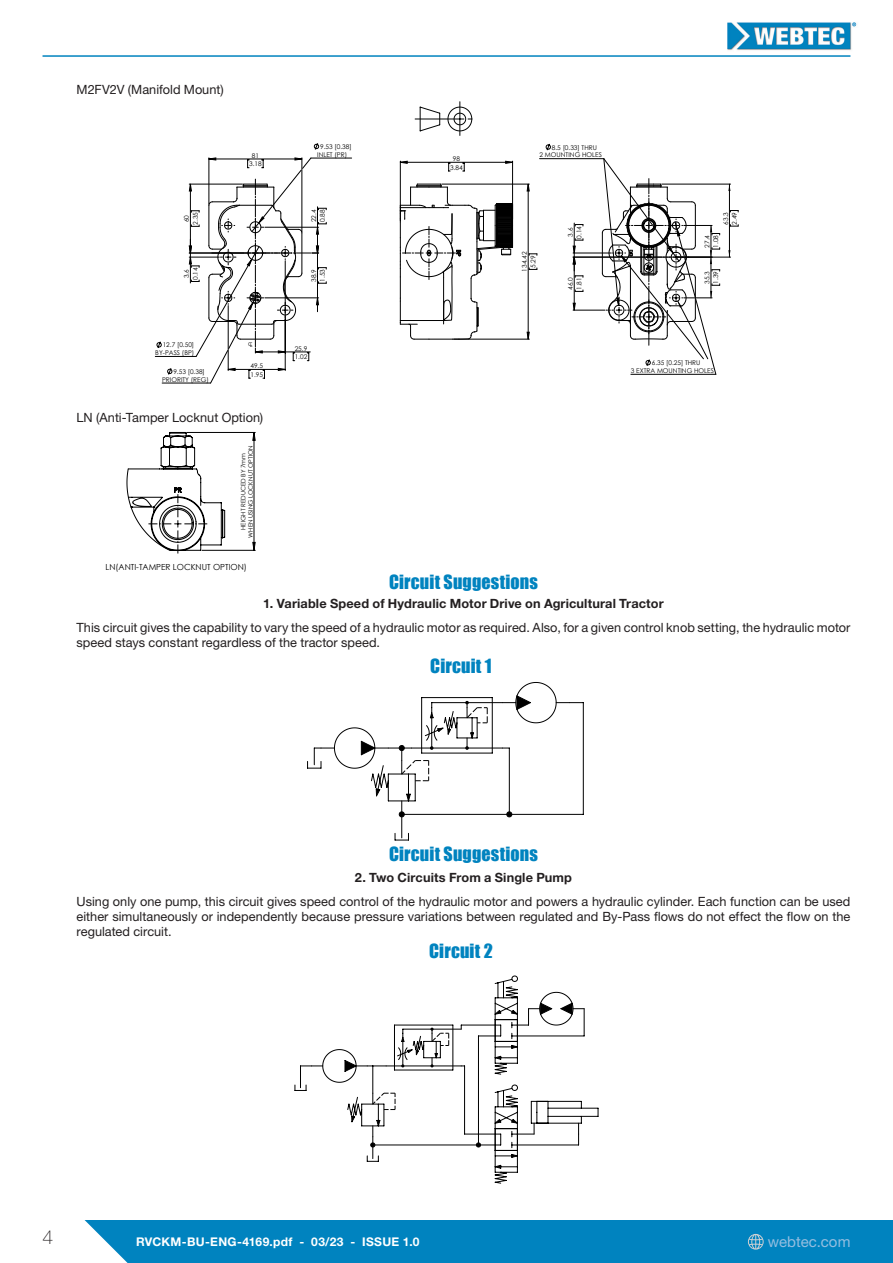
<style>
.page{position:relative;width:893px;height:1263px;background:#fff}
.page>*{position:absolute;margin:0;border:0;box-sizing:border-box;transform-origin:0 0}
.t1{font:100 19.5px "Helvetica Neue LT Std";color:#231f20}
.Specifications_headi{font:18px "Impact";letter-spacing:.01em;color:#0083bf}
.t2{font:15px "Helvetica Neue LT Std";letter-spacing:.005em;color:#94bee0}
.Specifications_text{font:12.75px/15px "Helvetica Neue LT Std";color:#231f20}
.Specifications_text-2{font:700 12.75px "Helvetica Neue LT Std";letter-spacing:.01em;color:#231f20}
.t3{font:700 12px "Helvetica Neue LT Std";letter-spacing:.025em;color:#fff}
.t4{font:8.4px "Century Gothic";color:#000}
.t5{font:6.45px/8.7px "Century Gothic";color:#000}
.t6{font:6.15px/7.2px "Century Gothic";color:#000;text-align:center}
.t7{font:5.4px "Century Gothic";color:#000}
</style>
<div class="page">
<img style="left:727px;top:22px;width:130px;height:28px">
<hr style="left:43px;top:55px;width:807px;height:2px;background:#0083bf">
<div style="left:0;top:1220px;width:893px;height:43px;background:#0083bf"></div>
<svg style="left:748px;top:1234px;width:16px;height:15px"></svg>
<svg style="left:0;top:1220px;width:128px;height:43px"></svg>
<svg style="left:415px;top:102px;width:58px;height:33px"></svg>
<svg style="left:157px;top:341px;width:5px;height:7px"></svg>
<svg style="left:167px;top:368px;width:5px;height:7px"></svg>
<svg style="left:314px;top:143px;width:5px;height:7px"></svg>
<svg style="left:546px;top:143px;width:5px;height:8px"></svg>
<hr style="left:512px;top:161px;width:1px;height:58px;background:#000">
<hr style="left:400px;top:161px;width:1px;height:60px;background:#000">
<hr style="left:540px;top:158px;width:64px;height:1px;background:#000">
<hr style="left:311px;top:158px;width:41px;height:1px;background:#000">
<hr style="left:162px;top:383px;width:49px;height:1px;background:#000">
<hr style="left:155px;top:356px;width:41px;height:1px;background:#000">
<hr style="left:574px;top:257px;width:1px;height:53px;background:#000">
<hr style="left:573px;top:310px;width:32px;height:1px;background:#000">
<svg style="left:575px;top:290px;width:9px;height:2px"></svg>
<hr style="left:729px;top:184px;width:1px;height:73px;background:#000">
<hr style="left:677px;top:257px;width:54px;height:1px;background:#000">
<hr style="left:662px;top:184px;width:69px;height:1px;background:#000">
<svg style="left:730px;top:210px;width:9px;height:2px"></svg>
<svg style="left:730px;top:225px;width:9px;height:2px"></svg>
<hr style="left:574px;top:223px;width:1px;height:30px;background:#000">
<hr style="left:573px;top:257px;width:102px;height:1px;background:#000">
<hr style="left:573px;top:253px;width:38px;height:1px;background:#000">
<svg style="left:575px;top:224px;width:9px;height:2px"></svg>
<hr style="left:528px;top:184px;width:1px;height:155px;background:#000">
<hr style="left:454px;top:339px;width:75px;height:1px;background:#000">
<hr style="left:442px;top:184px;width:87px;height:1px;background:#000">
<svg style="left:529px;top:268px;width:9px;height:2px"></svg>
<svg style="left:400px;top:161px;width:113px;height:11px"></svg>
<svg style="left:573px;top:303px;width:3px;height:8px"></svg>
<svg style="left:573px;top:239px;width:11px;height:38px"></svg>
<svg style="left:527px;top:332px;width:3px;height:8px"></svg>
<svg style="left:527px;top:184px;width:3px;height:7px"></svg>
<svg style="left:189px;top:157px;width:138px;height:227px"></svg>
<svg style="left:400px;top:184px;width:113px;height:156px"></svg>
<svg style="left:602px;top:158px;width:118px;height:217px"></svg>
<svg style="left:127px;top:432px;width:98px;height:121px"></svg>
<hr style="left:187px;top:432px;width:68px;height:1px;background:#000">
<hr style="left:202px;top:550px;width:53px;height:1px;background:#000">
<svg style="left:253px;top:433px;width:2px;height:117px"></svg>
<hr style="left:583px;top:703px;width:1px;height:111px;background:#000">
<svg style="left:307px;top:682px;width:276px;height:159px"></svg>
<svg style="left:300px;top:975px;width:285px;height:209px"></svg>
<p class="Specifications_text" style="left:77px;top:82px;width:149px">M2FV2V (Manifold Mount)</p>
<p class="t5" style="left:249px;top:151px;width:14px;text-align:center">81<br>3.18</p>
<p class="t5" style="left:317px;top:143px;width:36px;line-height:7.8px;text-indent:3px">9.53 [0.38]<br>INLET (PR)</p>
<p class="t5" style="left:450px;top:154px;width:14px;text-align:center">98<br>3.84</p>
<p class="t5" style="left:540px;top:143px;width:64px;line-height:7.8px;text-indent:12px">8.5 [0.33] THRU<br>2 MOUNTING HOLES</p>
<p class="t5" style="left:182px;top:225px;width:14px;text-align:center;rotate:-90deg">60<br>2.35</p>
<p class="t5" style="left:309px;top:222px;width:14px;rotate:-90deg">22.4<br>0.88</p>
<p class="t5" style="left:566px;top:239px;width:14px;rotate:-90deg">3.6<br>0.14</p>
<p class="t5" style="left:721px;top:225px;width:14px;rotate:-90deg">63.3<br>2.49</p>
<p class="t5" style="left:703px;top:248px;width:14px;rotate:-90deg">27.4<br>1.08</p>
<p class="t5" style="left:182px;top:280px;width:14px;rotate:-90deg">3.6<br>0.14</p>
<p class="t5" style="left:309px;top:282px;width:14px;rotate:-90deg">38.9<br>1.53</p>
<p class="t5" style="left:520px;top:272px;width:21px;text-align:center;rotate:-90deg">134.42<br>5.29</p>
<p class="t5" style="left:566px;top:290px;width:14px;rotate:-90deg">46.0<br>1.81</p>
<p class="t5" style="left:703px;top:284px;width:14px;rotate:-90deg">35.3<br>1.39</p>
<p class="t5" style="left:155px;top:341px;width:41px;line-height:7.8px;text-align:right">12.7 [0.50]<br>BY-PASS (BP)</p>
<p class="t5" style="left:162px;top:367px;width:48px;line-height:7.8px;text-indent:11px">9.53 [0.38]<br>PRIORITY (REG)</p>
<p class="t7" style="left:248px;top:341px;width:6px">CL</p>
<p class="t5" style="left:250px;top:361px;width:14px">49.5<br>1.95</p>
<p class="t5" style="left:295px;top:344px;width:14px">25.9<br>1.02</p>
<p class="t5" style="left:631px;top:359px;width:85px;line-height:7.8px;text-indent:21px">6.35 [0.25] THRU<br>3 EXTRA MOUNTING HOLES</p>
<p class="Specifications_text" style="left:77px;top:410px;width:188px">LN (Anti-Tamper Locknut Option)</p>
<p class="t6" style="left:239px;top:538px;width:94px;rotate:-90deg">HEIGHT REDUCED BY 7mm<br>WHEN USING LOCKNUT OPTION</p>
<p class="t4" style="left:106px;top:561px;width:143px">LN(ANTI-TAMPER LOCKNUT OPTION)</p>
<p class="Specifications_headi" style="left:389px;top:568px;width:150px">CIRCUIT SUGGESTIONS</p>
<p class="Specifications_text-2" style="left:263px;top:596px;width:402px">1. Variable Speed of Hydraulic Motor Drive on Agricultural Tractor</p>
<p class="Specifications_text" style="left:77px;top:620px;width:775px">This circuit gives the capability to vary the speed of a hydraulic motor as required. Also, for a given control knob setting, the hydraulic motor speed stays constant regardless of the tractor speed.</p>
<p class="Specifications_headi" style="left:430px;top:652px;width:63px">CIRCUIT 1</p>
<p class="Specifications_headi" style="left:389px;top:840px;width:150px">CIRCUIT SUGGESTIONS</p>
<p class="Specifications_text-2" style="left:355px;top:870px;width:219px">2. Two Circuits From a Single Pump</p>
<p class="Specifications_text" style="left:77px;top:894px;width:775px;text-align:justify">Using only one pump, this circuit gives speed control of the hydraulic motor and powers a hydraulic cylinder. Each function can be used either simultaneously or independently because pressure variations between regulated and By-Pass flows do not effect the flow on the regulated circuit.</p>
<p class="Specifications_headi" style="left:429px;top:937px;width:65px">CIRCUIT 2</p>
<h1 class="t1" style="left:43px;top:1225px;width:12px">4</h1>
<p class="t3" style="left:136px;top:1234px;width:285px">RVCKM-BU-ENG-4169.pdf - 03/23 - ISSUE 1.0</p>
<p class="t2" style="left:768px;top:1232px;width:84px">webtec.com</p>
</div>
